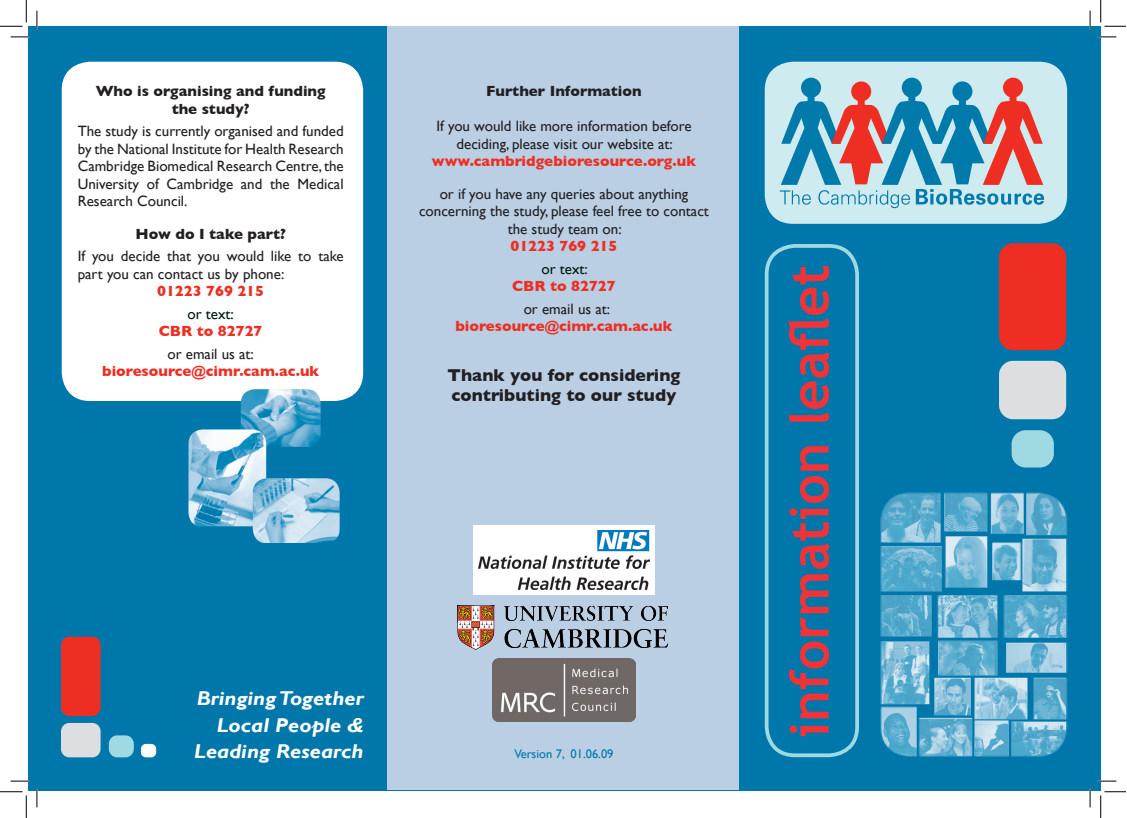
<style>
.page{position:relative;width:1127px;height:818px;background:#fff}
.page>*{position:absolute;margin:0;border:0;box-sizing:border-box;transform-origin:0 0}
.t1{font:700 53.75px "Trebuchet MS";color:#ee3339}
.t2{font:italic 700 20px/26.2px "Gill Sans";color:#fff;text-align:right;scale:1.1 1}
.t3{font:700 17.5px/20px "Gill Sans";color:#231f20}
.t4{font:15px/17.5px "Gill Sans";color:#231f20;text-align:center}
.t5{font:700 15px "Gill Sans";color:#ee2e22}
.t6{font:700 15px/17.5px "Gill Sans";color:#231f20;text-align:center}
.t7{font:15px "Gill Sans";color:#001910}
.t8{font:12.5px "Gill Sans";color:#07a}
</style>
<div class="page">
<div style="left:28px;top:26px;width:1072px;height:764px;background:#07a"></div>
<div style="left:388px;top:26px;width:350px;height:764px;background:#bacfe4"></div>
<div style="left:62px;top:62px;width:301px;height:339px;background:#fff;border-radius:28px"></div>
<div style="left:1011px;top:430px;width:42px;height:37px;background:#9fdae2;border-radius:14px"></div>
<div style="left:998px;top:243px;width:67px;height:107px;background:#ee2e22;border-radius:14px"></div>
<div style="left:998px;top:361px;width:67px;height:58px;background:#dddee0;border-radius:14px"></div>
<div style="left:764px;top:244px;width:94px;height:513px;border:4px solid #9fdae2;border-radius:28px"></div>
<div style="left:764px;top:62px;width:302px;height:162px;background:#ceebef;border-radius:28px"></div>
<svg style="left:779px;top:78px;width:264px;height:130px"></svg>
<div style="left:879px;top:492px;width:188px;height:266px;background:#fff;opacity:.65"></div>
<img style="left:241px;top:389px;width:79px;height:58px">
<img style="left:188px;top:429px;width:78px;height:97px">
<img style="left:253px;top:478px;width:86px;height:65px">
<img style="left:457px;top:606px;width:210px;height:43px">
<img style="left:492px;top:659px;width:143px;height:62px">
<div style="left:473px;top:525px;width:181px;height:69px;background:#fff"></div>
<img style="left:478px;top:530px;width:171px;height:59px">
<div style="left:109px;top:735px;width:25px;height:22px;background:#9fdae2;border-radius:8px"></div>
<div style="left:61px;top:637px;width:40px;height:79px;background:#ee2e22;border-radius:8px"></div>
<div style="left:61px;top:723px;width:40px;height:34px;background:#dddee0;border-radius:8px"></div>
<div style="left:141px;top:744px;width:15px;height:13px;background:#fff;border-radius:5px"></div>
<svg style="left:11px;top:36px;width:18px;height:2px"></svg>
<svg style="left:1097px;top:36px;width:18px;height:2px"></svg>
<svg style="left:11px;top:780px;width:18px;height:2px"></svg>
<svg style="left:1097px;top:780px;width:18px;height:2px"></svg>
<svg style="left:36px;top:11px;width:2px;height:18px"></svg>
<svg style="left:36px;top:788px;width:2px;height:19px"></svg>
<svg style="left:1089px;top:11px;width:1px;height:18px"></svg>
<svg style="left:1088px;top:788px;width:2px;height:19px"></svg>
<svg style="left:0;top:0;width:27px;height:27px"></svg>
<svg style="left:0;top:791px;width:27px;height:27px"></svg>
<svg style="left:1100px;top:0;width:25px;height:27px"></svg>
<svg style="left:1100px;top:791px;width:25px;height:27px"></svg>
<p class="t6" style="left:96px;top:82px;width:231px">Who is organising and funding the study?</p>
<p class="t4" style="left:78px;top:122px;width:267px;text-align:justify">The study is currently organised and funded by the National Institute for Health Research Cambridge Biomedical Research Centre, the University of Cambridge and the Medical Research Council.</p>
<p class="t6" style="left:135px;top:225px;width:152px">How do I take part?</p>
<p class="t4" style="left:78px;top:247px;width:267px;text-align:left">If you decide that you would like to take part you can contact us by phone:</p>
<p class="t5" style="left:157px;top:282px;width:108px">01223 769 215</p>
<p class="t7" style="left:187px;top:305px;width:48px">or text:</p>
<p class="t5" style="left:159px;top:322px;width:105px">CBR to 82727</p>
<p class="t4" style="left:167px;top:345px;width:88px">or email us at:</p>
<p class="t5" style="left:102px;top:362px;width:218px">bioresource@cimr.cam.ac.uk</p>
<p class="t6" style="left:486px;top:82px;width:157px">Further Information</p>
<p class="t4" style="left:436px;top:117px;width:257px">If you would like more information before deciding, please visit our website at:</p>
<p class="t5" style="left:432px;top:152px;width:265px">www.cambridgebioresource.org.uk</p>
<p class="t4" style="left:419px;top:185px;width:291px">or if you have any queries about anything concerning the study, please feel free to contact the study team on:</p>
<p class="t5" style="left:510px;top:237px;width:108px">01223 769 215</p>
<p class="t7" style="left:541px;top:260px;width:48px">or text:</p>
<p class="t5" style="left:512px;top:277px;width:105px">CBR to 82727</p>
<p class="t4" style="left:523px;top:300px;width:88px">or email us at:</p>
<p class="t5" style="left:455px;top:317px;width:218px">bioresource@cimr.cam.ac.uk</p>
<p class="t3" style="left:447px;top:365px;width:234px">Thank you for considering contributing to our study</p>
<h2 class="t2" style="left:194px;top:685px;width:155px">Bringing Together<br>Local People &amp;<br>Leading Research</h2>
<p class="t8" style="left:514px;top:746px;width:101px">Version 7, 01.06.09</p>
<h1 class="t1" style="left:777px;top:738px;width:475px;rotate:-90deg">information leaflet</h1>
</div>
